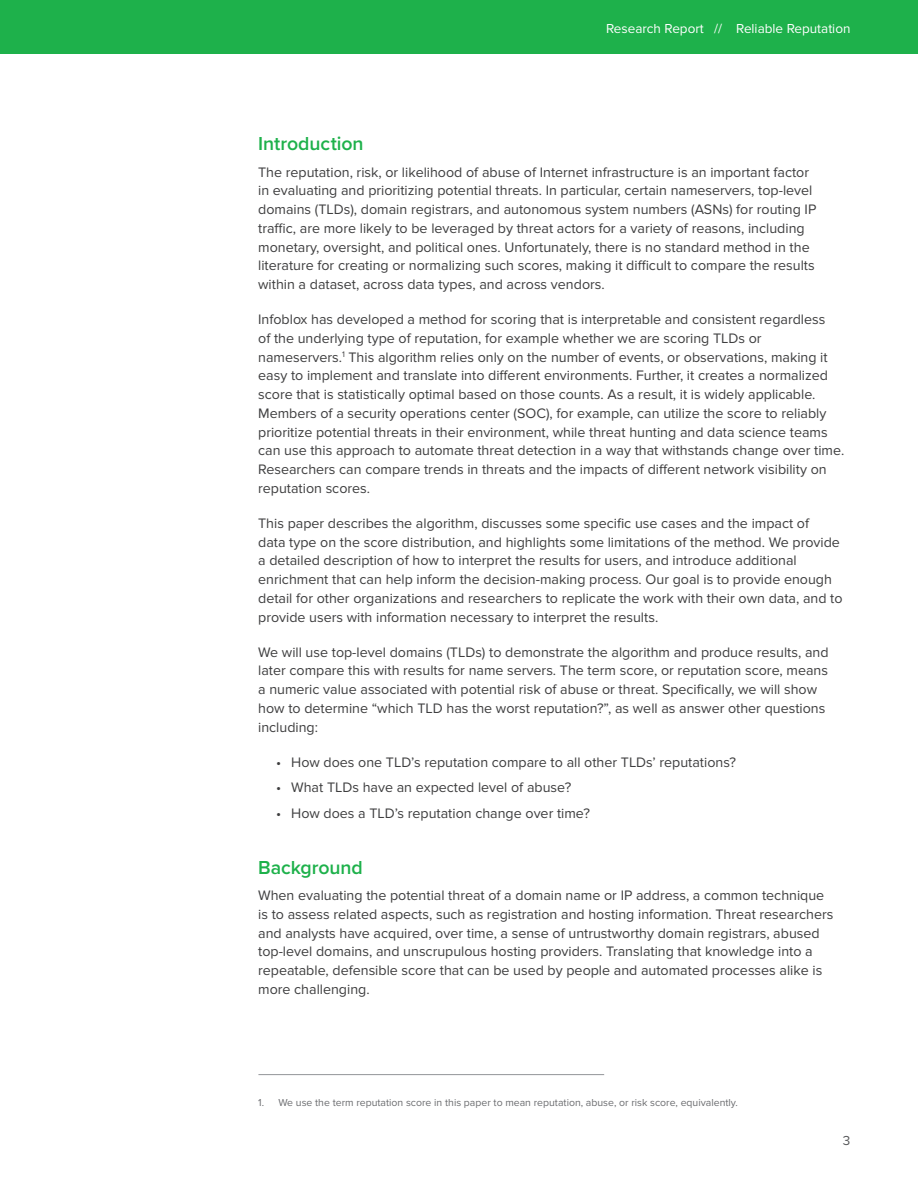
<style>
.page{position:relative;width:918px;height:1188px;background:#fff}
.page>*{position:absolute;margin:0;border:0;box-sizing:border-box;transform-origin:0 0}
.Section_header__level_1{font:600 19.5px "Proxima Nova";letter-spacing:-.005em;color:#1eb14b}
.Body_text{font:14.25px/18.8px "Proxima Nova";color:#3e3e3f}
.t1{font:13.5px "Proxima Nova";color:#fff}
.t2{font:13.5px "Proxima Nova";color:#57585a}
.t3{font:10.5px "Proxima Nova";color:#6c6d70}
</style>
<div class="page">
<div style="left:0;top:0;width:918px;height:54px;background:#1eb14b"></div>
<hr style="left:258px;top:1074px;width:346px;height:1px;background:#939598">
<p class="t1" style="left:606px;top:21px;width:246px">Research Report // Reliable Reputation</p>
<p class="Section_header__level_1" style="left:258px;top:129px;width:107px">Introduction</p>
<p class="Body_text" style="left:258px;top:163px;width:560px">The reputation, risk, or likelihood of abuse of Internet infrastructure is an important factor in evaluating and prioritizing potential threats. In particular, certain nameservers, top-level domains (TLDs), domain registrars, and autonomous system numbers (ASNs) for routing IP traffic, are more likely to be leveraged by threat actors for a variety of reasons, including monetary, oversight, and political ones. Unfortunately, there is no standard method in the literature for creating or normalizing such scores, making it difficult to compare the results within a dataset, across data types, and across vendors.</p>
<p class="Body_text" style="left:258px;top:310px;width:588px">Infoblox has developed a method for scoring that is interpretable and consistent regardless<br>of the underlying type of reputation, for example whether we are scoring TLDs or nameservers.<sup>1</sup> This algorithm relies only on the number of events, or observations, making it easy to implement and translate into different environments. Further, it creates a normalized score that is statistically optimal based on those counts. As a result, it is widely applicable.<br>Members of a security operations center (SOC), for example, can utilize the score to reliably prioritize potential threats in their environment, while threat hunting and data science teams can use this approach to automate threat detection in a way that withstands change over time.<br>Researchers can compare trends in threats and the impacts of different network visibility on reputation scores.</p>
<p class="Body_text" style="left:258px;top:514px;width:586px">This paper describes the algorithm, discusses some specific use cases and the impact of<br>data type on the score distribution, and highlights some limitations of the method. We provide a detailed description of how to interpret the results for users, and introduce additional enrichment that can help inform the decision-making process. Our goal is to provide enough detail for other organizations and researchers to replicate the work with their own data, and to provide users with information necessary to interpret the results.</p>
<p class="Body_text" style="left:258px;top:643px;width:572px">We will use top-level domains (TLDs) to demonstrate the algorithm and produce results, and later compare this with results for name servers. The term score, or reputation score, means a numeric value associated with potential risk of abuse or threat. Specifically, we will show how to determine “which TLD has the worst reputation?”, as well as answer other questions including:</p>
<p class="Body_text" style="left:276px;top:753px;width:461px">• How does one TLD’s reputation compare to all other TLDs’ reputations?</p>
<p class="Body_text" style="left:276px;top:778px;width:297px">• What TLDs have an expected level of abuse?</p>
<p class="Body_text" style="left:276px;top:804px;width:315px">• How does a TLD’s reputation change over time?</p>
<p class="Section_header__level_1" style="left:258px;top:853px;width:106px">Background</p>
<p class="Body_text" style="left:258px;top:886px;width:577px">When evaluating the potential threat of a domain name or IP address, a common technique is to assess related aspects, such as registration and hosting information. Threat researchers and analysts have acquired, over time, a sense of untrustworthy domain registrars, abused top-level domains, and unscrupulous hosting providers. Translating that knowledge into a repeatable, defensible score that can be used by people and automated processes alike is more challenging.</p>
<p class="t3" style="left:258px;top:1097px;width:481px">1. We use the term reputation score in this paper to mean reputation, abuse, or risk score, equivalently.</p>
<p class="t2" style="left:843px;top:1132px;width:9px">3</p>
</div>
